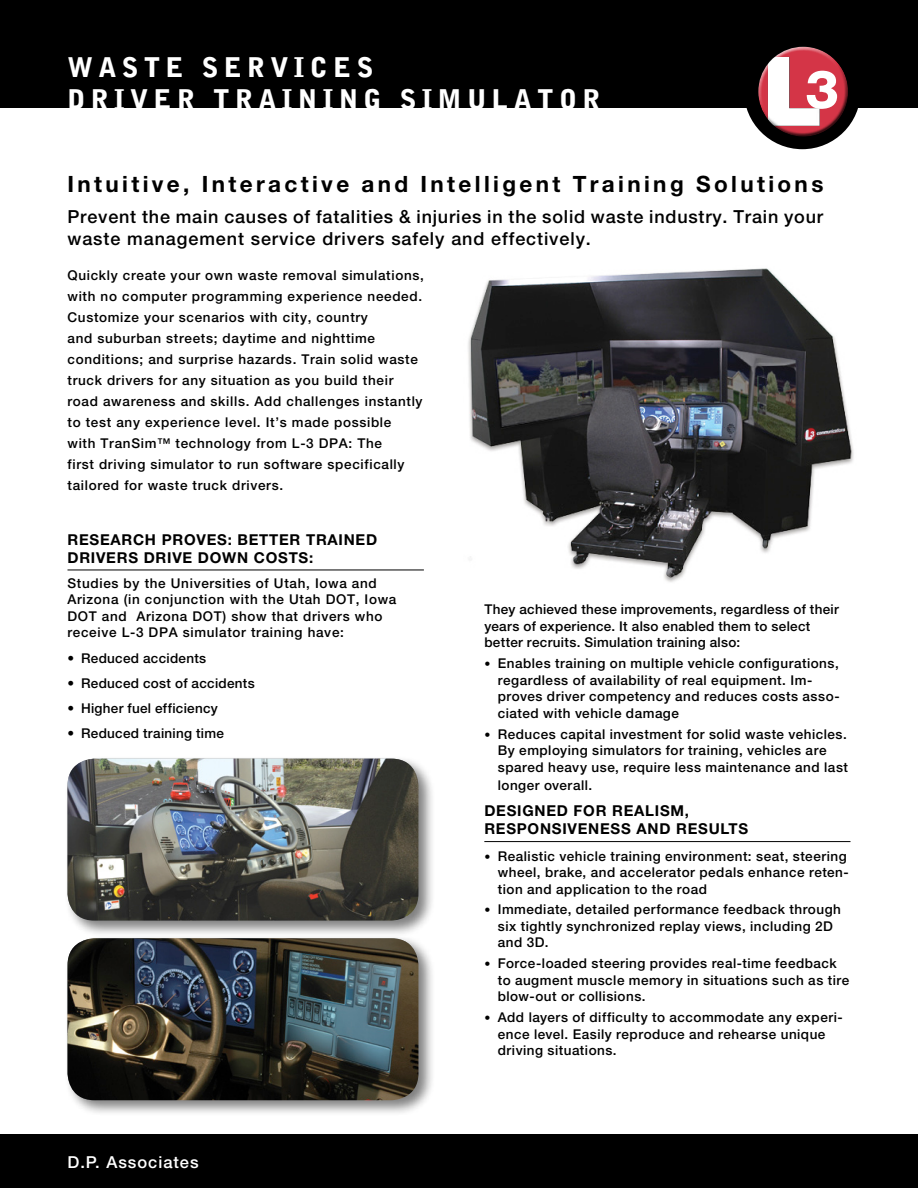
<style>
.page{position:relative;width:918px;height:1188px;background:#fff}
.page>*{position:absolute;margin:0;border:0;box-sizing:border-box;transform-origin:0 0}
.t1{font:900 27px/31.5px "Bell Gothic Std";letter-spacing:.2em;color:#fff}
.t2{font:700 22.5px "Helvetica Neue LT Std";letter-spacing:.15em;color:#000}
.t3{font:500 18px/22.5px "Helvetica Neue LT Std";letter-spacing:.045em;color:#000}
.t4{font:500 16.5px "Helvetica Neue LT Std";letter-spacing:.06em;color:#fff}
.t5{font:700 15px/18px "Helvetica Neue LT Std";letter-spacing:.05em;color:#000}
.t6{font:500 13.5px/16.5px "Helvetica Neue LT Std";letter-spacing:.04em;color:#000}
.t7{font:500 13.5px/16.5px "Helvetica Neue LT Std";letter-spacing:.02em;color:#000}
.s1{font-size:12px}
</style>
<div class="page">
<div style="left:0;top:0;width:918px;height:108px;background:#000"></div>
<div style="left:744px;top:33px;width:117px;height:116px;background:#000;border-radius:50%"></div>
<div style="left:757px;top:47px;width:88px;height:82px;background:#fff;opacity:.75"></div>
<div style="left:759px;top:54px;width:90px;height:84px;background:#000;opacity:.75"></div>
<div style="left:0;top:1134px;width:918px;height:54px;background:#000"></div>
<div style="left:64px;top:755px;width:371px;height:182px;background:#000;opacity:.5"></div>
<img style="left:68px;top:759px;width:350px;height:162px">
<div style="left:64px;top:935px;width:371px;height:182px;background:#000;opacity:.5"></div>
<img style="left:68px;top:938px;width:350px;height:162px">
<hr style="left:68px;top:570px;width:356px;height:1px;background:#000">
<img style="left:468px;top:268px;width:386px;height:314px">
<hr style="left:484px;top:841px;width:366px;height:1px;background:#000">
<h1 class="t1" style="left:68px;top:52px;width:535px">WASTE SERVICES<br>DRIVER TRAINING SIMULATOR</h1>
<h2 class="t2" style="left:68px;top:170px;width:757px">Intuitive, Interactive and Intelligent Training Solutions</h2>
<h3 class="t3" style="left:68px;top:205px;width:757px">Prevent the main causes of fatalities &amp; injuries in the solid waste industry. Train your waste management service drivers safely and effectively.</h3>
<p class="t6" style="left:68px;top:264px;width:358px;line-height:21px">Quickly create your own waste removal simulations, with no computer programming experience needed.<br>Customize your scenarios with city, country<br>and suburban streets; daytime and nighttime conditions; and surprise hazards. Train solid waste truck drivers for any situation as you build their road awareness and skills. Add challenges instantly to test any experience level. It’s made possible<br>with TranSim™ technology from L-3 DPA: The<br>first driving simulator to run software specifically tailored for waste truck drivers.</p>
<p class="t5" style="left:68px;top:530px;width:311px">RESEARCH PROVES: BETTER TRAINED<br>DRIVERS DRIVE DOWN COSTS:</p>
<p class="t6" style="left:68px;top:575px;width:330px">Studies by the Universities of Utah, Iowa and Arizona (in conjunction with the Utah DOT, Iowa DOT and Arizona DOT) show that drivers who receive L-3 DPA simulator training have:</p>
<p class="t7" style="left:68px;top:649px;width:140px">• Reduced accidents</p>
<p class="t7" style="left:68px;top:675px;width:189px">• Reduced cost of accidents</p>
<p class="t7" style="left:68px;top:700px;width:152px">• Higher fuel efficiency</p>
<p class="t7" style="left:68px;top:725px;width:158px">• Reduced training time</p>
<p class="t4" style="left:68px;top:1152px;width:133px">D.P. Associates</p>
<p class="t7" style="left:484px;top:601px;width:356px">They achieved these improvements, regardless of their years of experience. It also enabled them to select better recruits. Simulation training also:</p>
<p class="t6" style="left:498px;top:655px;width:343px;text-indent:-14px"><span class="s1">•</span> Enables training on multiple vehicle configurations, regardless of availability of real equipment. Im&shy;proves driver competency and reduces costs asso&shy;ciated with vehicle damage</p>
<p class="t6" style="left:498px;top:725px;width:352px;text-indent:-14px"><span class="s1">•</span> Reduces capital investment for solid waste vehicles.<br>By employing simulators for training, vehicles are spared heavy use, require less maintenance and last</p>
<p class="t6" style="left:498px;top:776px;width:96px">longer overall.</p>
<p class="t5" style="left:484px;top:802px;width:265px">DESIGNED FOR REALISM,<br>RESPONSIVENESS AND RESULTS</p>
<p class="t6" style="left:498px;top:847px;width:352px;text-indent:-14px"><span class="s1">•</span> Realistic vehicle training environment: seat, steering wheel, brake, and accelerator pedals enhance reten&shy;tion and application to the road</p>
<p class="t6" style="left:498px;top:901px;width:345px;text-indent:-14px"><span class="s1">•</span> Immediate, detailed performance feedback through six tightly synchronized replay views, including 2D and 3D.</p>
<p class="t6" style="left:498px;top:955px;width:353px;text-indent:-14px"><span class="s1">•</span> Force-loaded steering provides real-time feedback to augment muscle memory in situations such as tire blow-out or collisions.</p>
<p class="t6" style="left:498px;top:1009px;width:347px;text-indent:-14px"><span class="s1">•</span> Add layers of difficulty to accommodate any experi&shy;ence level. Easily reproduce and rehearse unique driving situations.</p>
</div>
